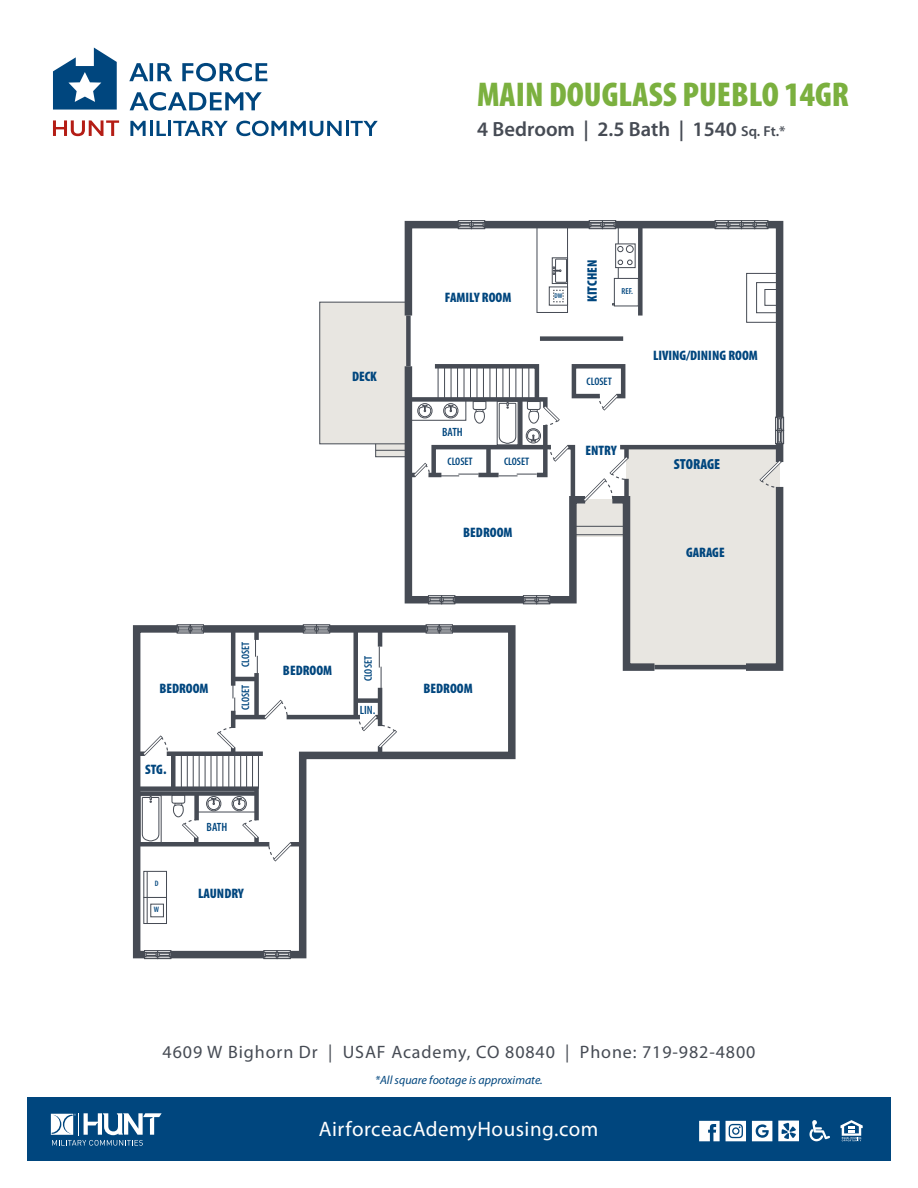
<style>
.page{position:relative;width:918px;height:1188px;background:#fff}
.page>*{position:absolute;margin:0;border:0;box-sizing:border-box;transform-origin:0 0}
.t1{font:900 condensed 34.5px "Myriad Pro";color:#7bb03f}
.t2{font:21px "Myriad Pro";letter-spacing:.025em;color:#fff}
.t3{font:600 20.55px "Myriad Pro";color:#464b54}
.t4{font:18px "Myriad Pro";letter-spacing:.05em;color:#464b54}
.t5{font:900 condensed 14.7px "Myriad Pro";color:#00467e}
.t6{font:900 condensed 13.8px "Myriad Pro";color:#00467e}
.t7{font:italic 12px "Myriad Pro";color:#00467e}
.t8{font:600 condensed 12px "Myriad Pro";color:#00467e}
.t9{font:600 condensed 10.95px "Myriad Pro";color:#00467e}
.t10{font:600 condensed 8.7px "Myriad Pro";color:#00467e}
.t11{font:600 condensed 7.95px "Myriad Pro";color:#00467e}
.t12{font:600 condensed 6.9px "Myriad Pro";color:#00467e}
.s1{font-size:14.4px}
</style>
<div class="page">
<div style="left:27px;top:1098px;width:864px;height:63px;background:#00467e"></div>
<svg style="left:51px;top:1113px;width:111px;height:33px"></svg>
<svg style="left:840px;top:1120px;width:23px;height:21px"></svg>
<svg style="left:810px;top:1120px;width:20px;height:21px"></svg>
<svg style="left:699px;top:1121px;width:21px;height:20px"></svg>
<svg style="left:752px;top:1121px;width:20px;height:20px"></svg>
<svg style="left:726px;top:1121px;width:20px;height:20px"></svg>
<svg style="left:778px;top:1121px;width:21px;height:20px"></svg>
<svg style="left:53px;top:120px;width:66px;height:16px"></svg>
<svg style="left:130px;top:121px;width:16px;height:15px"></svg>
<hr style="left:150px;top:121px;width:3px;height:15px;background:#00467e">
<svg style="left:157px;top:121px;width:9px;height:15px"></svg>
<hr style="left:168px;top:121px;width:3px;height:15px;background:#00467e">
<svg style="left:173px;top:121px;width:55px;height:15px"></svg>
<svg style="left:236px;top:121px;width:106px;height:15px"></svg>
<hr style="left:346px;top:121px;width:3px;height:15px;background:#00467e">
<svg style="left:351px;top:121px;width:27px;height:15px"></svg>
<svg style="left:53px;top:48px;width:64px;height:62px"></svg>
<svg style="left:129px;top:63px;width:138px;height:48px"></svg>
<div style="left:320px;top:302px;width:88px;height:142px;background:#e8e6e1"></div>
<div style="left:627px;top:447px;width:153px;height:220px;background:#e8e6e1"></div>
<div style="left:589px;top:220px;width:14px;height:3px;background:#fff;border:1px solid #464b54"></div>
<div style="left:602px;top:220px;width:14px;height:3px;background:#fff;border:1px solid #464b54"></div>
<svg style="left:295px;top:624px;width:221px;height:335px"></svg>
<div style="left:203px;top:625px;width:100px;height:8px;background:#464b54"></div>
<div style="left:330px;top:625px;width:96px;height:8px;background:#464b54"></div>
<svg style="left:715px;top:220px;width:70px;height:224px"></svg>
<div style="left:616px;top:221px;width:99px;height:7px;background:#464b54"></div>
<div style="left:485px;top:221px;width:104px;height:7px;background:#464b54"></div>
<svg style="left:401px;top:220px;width:84px;height:96px"></svg>
<div style="left:776px;top:444px;width:7px;height:18px;background:#464b54"></div>
<hr style="left:290px;top:842px;width:13px;height:4px;background:#464b54">
<hr style="left:287px;top:715px;width:73px;height:4px;background:#464b54">
<hr style="left:378px;top:688px;width:4px;height:38px;background:#464b54">
<div style="left:353px;top:629px;width:5px;height:88px;background:#464b54"></div>
<div style="left:356px;top:698px;width:24px;height:5px;background:#464b54"></div>
<hr style="left:620px;top:445px;width:160px;height:4px;background:#464b54">
<div style="left:406px;top:316px;width:5px;height:50px;background:#464b54"></div>
<div style="left:638px;top:225px;width:5px;height:91px;background:#464b54"></div>
<div style="left:540px;top:336px;width:83px;height:5px;background:#464b54"></div>
<hr style="left:654px;top:665px;width:92px;height:4px;background:#464b54">
<div style="left:319px;top:302px;width:90px;height:142px;border:1px solid #464b54"></div>
<div style="left:746px;top:273px;width:34px;height:50px;border:1px solid #464b54"></div>
<div style="left:756px;top:282px;width:24px;height:31px;border:1px solid #464b54"></div>
<div style="left:765px;top:289px;width:15px;height:17px;border:1px solid #464b54"></div>
<svg style="left:589px;top:222px;width:49px;height:59px"></svg>
<div style="left:626px;top:246px;width:7px;height:6px;background:#fff;border-radius:50%"></div>
<div style="left:626px;top:245px;width:8px;height:8px;border:1px solid #464b54;border-radius:50%"></div>
<div style="left:614px;top:278px;width:25px;height:28px;background:#fff;border:1px solid #464b54"></div>
<svg style="left:536px;top:228px;width:32px;height:85px"></svg>
<svg style="left:132px;top:624px;width:163px;height:336px"></svg>
<svg style="left:357px;top:713px;width:42px;height:42px"></svg>
<svg style="left:375px;top:359px;width:287px;height:330px"></svg>
<svg style="left:739px;top:458px;width:45px;height:213px"></svg>
<h1 class="t1" style="left:477px;top:73px;width:373px">MAIN DOUGLASS PUEBLO 14GR</h1>
<h3 class="t3" style="left:477px;top:116px;width:310px">4 Bedroom | 2.5 Bath | 1540 <span class="s1">Sq. Ft.*</span></h3>
<p class="t6" style="left:352px;top:367px;width:26px">DECK</p>
<p class="t6" style="left:159px;top:680px;width:51px">BEDROOM</p>
<p class="t9" style="left:239px;top:667px;width:27px;rotate:-90deg">CLOSET</p>
<p class="t9" style="left:239px;top:710px;width:27px;rotate:-90deg">CLOSET</p>
<p class="t6" style="left:145px;top:761px;width:23px">STG.</p>
<p class="t8" style="left:207px;top:820px;width:22px">BATH</p>
<p class="t11" style="left:155px;top:878px;width:5px">D</p>
<p class="t11" style="left:154px;top:905px;width:7px">W</p>
<p class="t6" style="left:198px;top:885px;width:47px">LAUNDRY</p>
<p class="t6" style="left:283px;top:662px;width:51px">BEDROOM</p>
<p class="t9" style="left:362px;top:681px;width:27px;rotate:-90deg">CLOSET</p>
<p class="t8" style="left:360px;top:702px;width:17px">LIN.</p>
<p class="t6" style="left:445px;top:289px;width:68px">FAMILY ROOM</p>
<p class="t8" style="left:442px;top:424px;width:22px">BATH</p>
<p class="t9" style="left:448px;top:455px;width:27px">CLOSET</p>
<p class="t9" style="left:504px;top:455px;width:27px">CLOSET</p>
<p class="t6" style="left:463px;top:523px;width:51px">BEDROOM</p>
<p class="t12" style="left:554px;top:292px;width:9px">DW</p>
<p class="t6" style="left:583px;top:302px;width:43px;rotate:-90deg">KITCHEN</p>
<p class="t10" style="left:622px;top:286px;width:13px">REF.</p>
<p class="t9" style="left:587px;top:375px;width:27px">CLOSET</p>
<p class="t6" style="left:653px;top:346px;width:106px">LIVING/DINING ROOM</p>
<p class="t6" style="left:585px;top:442px;width:33px">ENTRY</p>
<p class="t5" style="left:674px;top:455px;width:48px">STORAGE</p>
<p class="t6" style="left:686px;top:543px;width:40px">GARAGE</p>
<p class="t6" style="left:424px;top:679px;width:51px">BEDROOM</p>
<h3 class="t4" style="left:163px;top:1041px;width:594px">4609 W Bighorn Dr | USAF Academy, CO 80840 | Phone: 719-982-4800</h3>
<p class="t7" style="left:375px;top:1072px;width:169px">*All square footage is approximate.</p>
<h2 class="t2" style="left:319px;top:1116px;width:281px">AirforceacAdemyHousing.com</h2>
</div>
